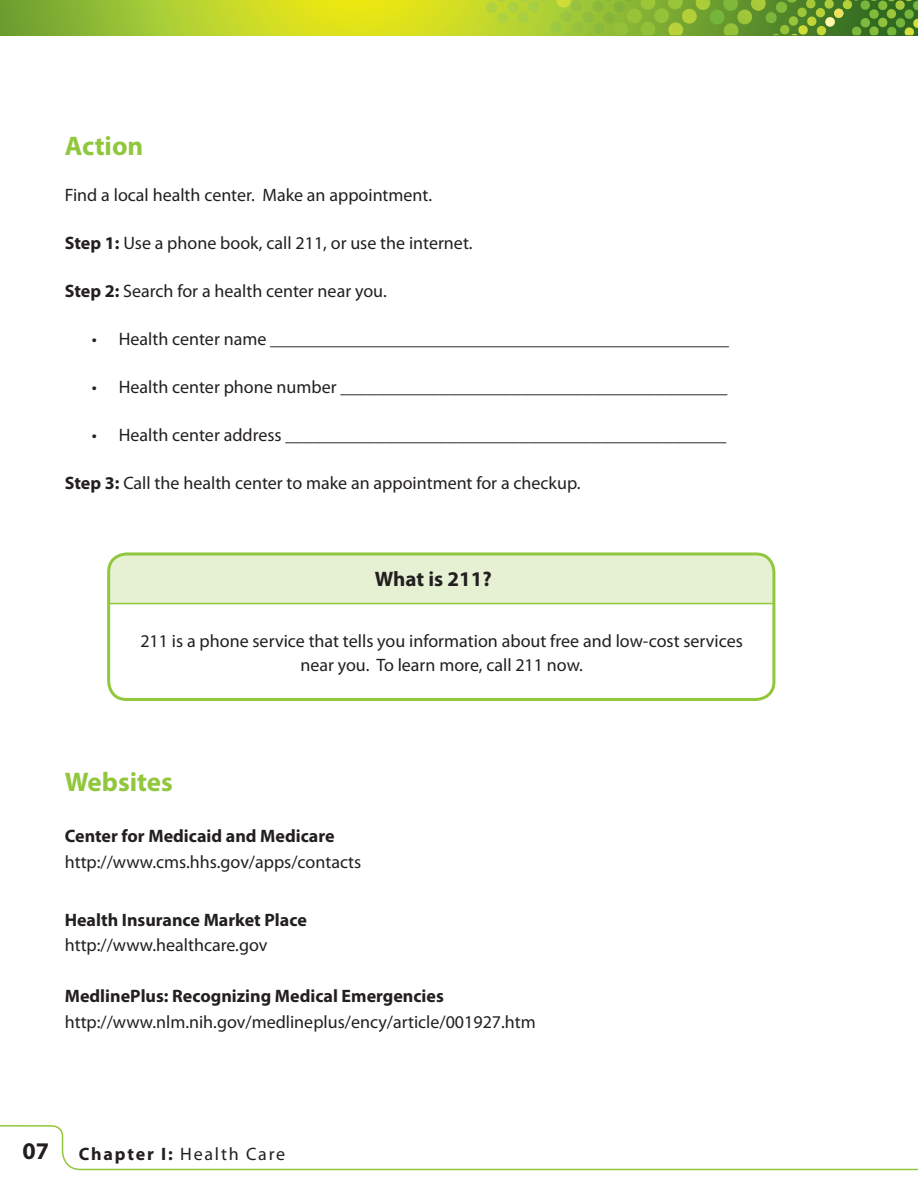
<style>
.page{position:relative;width:918px;height:1188px;background:#fff}
.page>*{position:absolute;margin:0;border:0;box-sizing:border-box;transform-origin:0 0}
.t1{font:700 27px "Myriad Pro";color:#91c73d}
.t2{font:700 24px "Myriad Pro";color:#231f20}
.t3{font:700 21px "Myriad Pro";color:#231f20}
.t4{font:18px/24px "Myriad Pro";color:#231f20;text-align:center}
.t5{font:700 18px "Myriad Pro";color:#231f20}
.t6{font:18px "Myriad Pro";letter-spacing:.1em;color:#231f20}
.s1{font-weight:700}
</style>
<div class="page">
<svg style="left:0;top:1125px;width:918px;height:46px"></svg>
<svg style="left:0;top:0;width:483px;height:35px"></svg>
<svg style="left:483px;top:0;width:435px;height:35px"></svg>
<div style="left:109px;top:554px;width:665px;height:50px;background:#e6f1d4"></div>
<hr style="left:109px;top:554px;width:665px;height:1px;background:#91c73d">
<hr style="left:109px;top:603px;width:665px;height:1px;background:#91c73d">
<div style="left:107px;top:552px;width:668px;height:149px;border:3px solid #91c73d;border-radius:18px"></div>
<h1 class="t1" style="left:65px;top:129px;width:80px">Action</h1>
<p class="t4" style="left:65px;top:183px;width:369px">Find a local health center. Make an appointment.</p>
<p class="t4" style="left:65px;top:231px;width:409px"><span class="s1">Step 1:</span> Use a phone book, call 211, or use the internet.</p>
<p class="t4" style="left:65px;top:279px;width:323px"><span class="s1">Step 2:</span> Search for a health center near you.</p>
<p class="t4" style="left:92px;top:327px;width:639px">• Health center name ___________________________________________________</p>
<p class="t4" style="left:92px;top:375px;width:637px">• Health center phone number ___________________________________________</p>
<p class="t4" style="left:92px;top:423px;width:636px">• Health center address _________________________________________________</p>
<p class="t4" style="left:65px;top:471px;width:517px"><span class="s1">Step 3:</span> Call the health center to make an appointment for a checkup.</p>
<p class="t3" style="left:375px;top:566px;width:119px">What is 211?</p>
<p class="t4" style="left:140px;top:629px;width:604px">211 is a phone service that tells you information about free and low-cost services near you. To learn more, call 211 now.</p>
<h1 class="t1" style="left:65px;top:765px;width:110px">Websites</h1>
<p class="t5" style="left:65px;top:824px;width:271px">Center for Medicaid and Medicare</p>
<p class="t4" style="left:65px;top:849px;width:298px">http://www.cms.hhs.gov/apps/contacts</p>
<p class="t5" style="left:65px;top:908px;width:244px">Health Insurance Market Place</p>
<p class="t4" style="left:65px;top:933px;width:204px">http://www.healthcare.gov</p>
<p class="t5" style="left:65px;top:984px;width:381px">MedlinePlus: Recognizing Medical Emergencies</p>
<p class="t4" style="left:65px;top:1009px;width:472px">http://www.nlm.nih.gov/medlineplus/ency/article/001927.htm</p>
<h2 class="t2" style="left:22px;top:1135px;width:28px">07</h2>
<p class="t6" style="left:79px;top:1142px;width:208px"><span class="s1">Chapter I:</span> Health Care</p>
</div>
